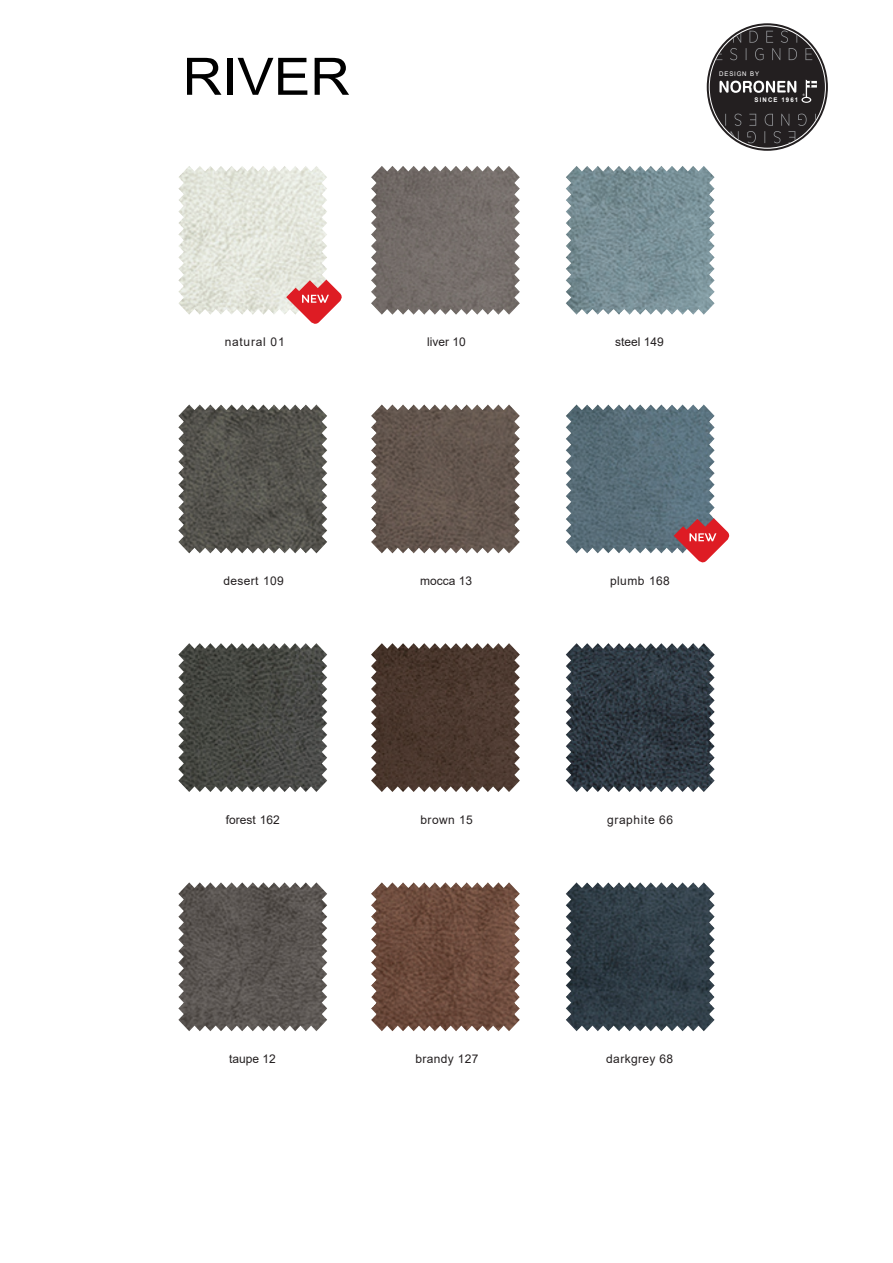
<style>
.page{position:relative;width:893px;height:1263px;background:#fff}
.page>*{position:absolute;margin:0;border:0;box-sizing:border-box;transform-origin:0 0}
.t1{font:51.6px "Arial";color:#000;scale:1.06 1}
.t2{font:12px "Arial";letter-spacing:.03em;color:#231f20}
.t3{font:12px "Arial";color:#231f20}
.t4{font:12px "Arial";letter-spacing:.05em;color:#231f20}
.t5{font:12px "Arial";letter-spacing:.06em;color:#231f20}
.t6{font:700 6.45px "Arial";letter-spacing:.18em;color:#fff;scale:.95 1}
.t7{font:6.45px "Arial";letter-spacing:.135em;color:#fff;scale:.95 1}
</style>
<div class="page">
<img style="left:178px;top:166px;width:149px;height:149px">
<img style="left:566px;top:166px;width:149px;height:149px">
<img style="left:371px;top:166px;width:149px;height:149px">
<img style="left:178px;top:404px;width:149px;height:149px">
<img style="left:566px;top:404px;width:149px;height:149px">
<img style="left:371px;top:404px;width:149px;height:149px">
<img style="left:178px;top:643px;width:149px;height:149px">
<img style="left:566px;top:643px;width:149px;height:149px">
<img style="left:371px;top:643px;width:149px;height:149px">
<img style="left:178px;top:882px;width:149px;height:149px">
<img style="left:566px;top:882px;width:149px;height:149px">
<img style="left:371px;top:882px;width:149px;height:149px">
<svg style="left:286px;top:280px;width:56px;height:44px"></svg>
<svg style="left:674px;top:518px;width:56px;height:45px"></svg>
<svg style="left:707px;top:23px;width:121px;height:128px"></svg>
<div style="left:710px;top:26px;width:115px;height:122px;background:#231f20;border-radius:50%"></div>
<svg style="left:719px;top:80px;width:98px;height:23px"></svg>
<svg style="left:716px;top:31px;width:96px;height:29px"></svg>
<svg style="left:725px;top:114px;width:91px;height:29px"></svg>
<h1 class="t1" style="left:183px;top:57px;width:159px">RIVER</h1>
<p class="t7" style="left:719px;top:72px;width:44px">DESIGN BY</p>
<p class="t6" style="left:755px;top:98px;width:47px">SINCE 1961</p>
<p class="t5" style="left:225px;top:338px;width:61px">natural 01</p>
<p class="t2" style="left:427px;top:338px;width:40px">liver 10</p>
<p class="t3" style="left:615px;top:338px;width:50px">steel 149</p>
<p class="t2" style="left:223px;top:576px;width:62px">desert 109</p>
<p class="t2" style="left:420px;top:576px;width:54px">mocca 13</p>
<p class="t2" style="left:610px;top:576px;width:61px">plumb 168</p>
<p class="t3" style="left:226px;top:815px;width:56px">forest 162</p>
<p class="t2" style="left:420px;top:815px;width:54px">brown 15</p>
<p class="t4" style="left:607px;top:815px;width:68px">graphite 66</p>
<p class="t2" style="left:229px;top:1054px;width:48px">taupe 12</p>
<p class="t2" style="left:416px;top:1054px;width:64px">brandy 127</p>
<p class="t2" style="left:606px;top:1054px;width:68px">darkgrey 68</p>
</div>
